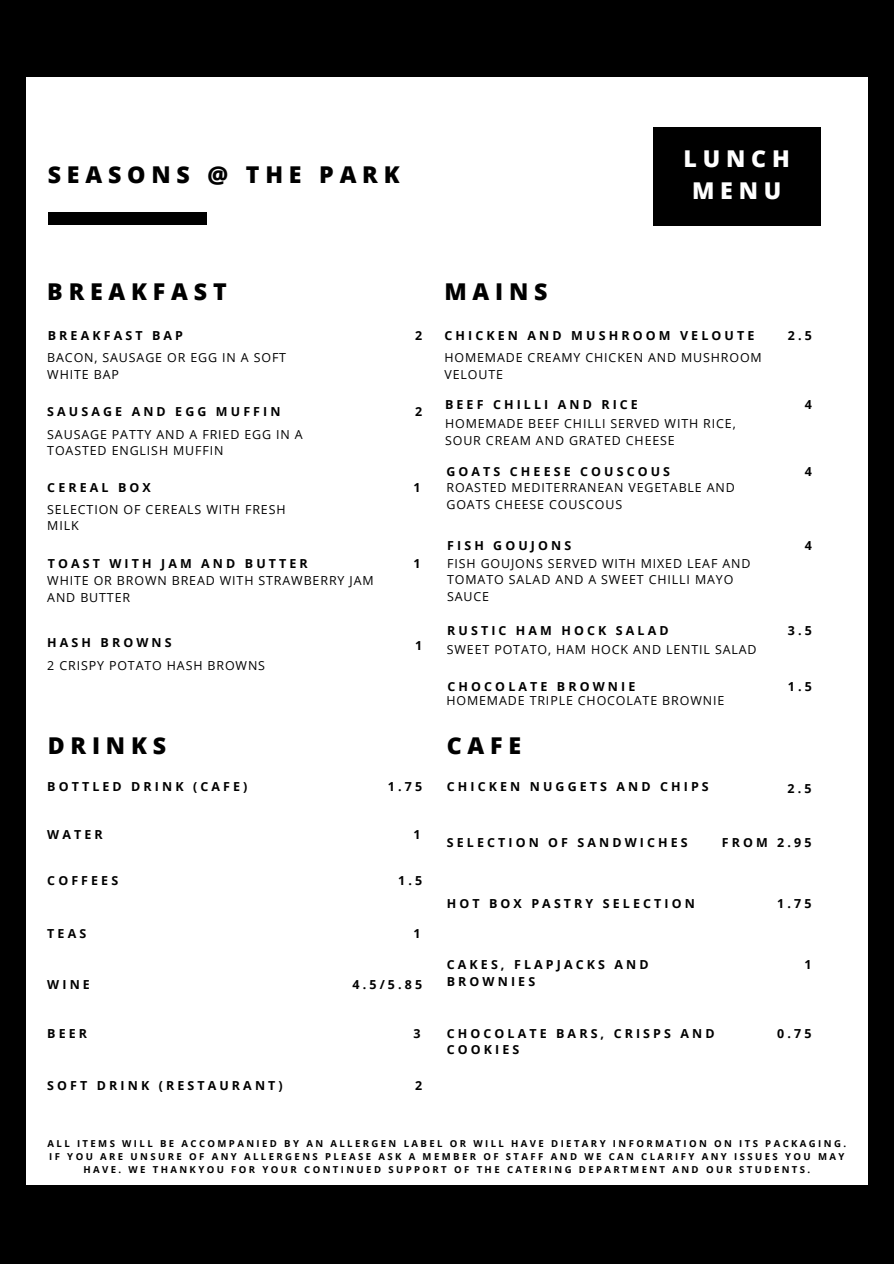
<style>
.page{position:relative;width:894px;height:1264px;background:#fff}
.page>*{position:absolute;margin:0;border:0;box-sizing:border-box;transform-origin:0 0}
.t1{font:800 23.1px "Open Sans";letter-spacing:.25em;color:#000}
.t2{font:800 23.1px/31.8px "Open Sans";letter-spacing:.25em;color:#fff;text-align:center}
.t3{font:12.45px/16.6px "Open Sans";letter-spacing:.07em;color:#000}
.t4{font:700 12.45px/16.6px "Open Sans";letter-spacing:.25em;color:#000}
.t5{font:700 9.6px/13.2px "Open Sans";letter-spacing:.25em;color:#000;text-align:center}
</style>
<div class="page">
<div style="left:0;top:0;width:893px;height:1263px;background:#000"></div>
<div style="left:26px;top:77px;width:841px;height:1107px;background:#fff"></div>
<div style="left:652px;top:127px;width:168px;height:98px;background:#000"></div>
<div style="left:48px;top:213px;width:159px;height:12px;background:#000"></div>
<p class="t1" style="left:48px;top:159px;width:353px">SEASONS @ THE PARK</p>
<p class="t1" style="left:47px;top:275px;width:181px">BREAKFAST</p>
<p class="t1" style="left:444px;top:275px;width:105px">MAINS</p>
<p class="t2" style="left:683px;top:142px;width:108px">LUNCH<br>MENU</p>
<p class="t4" style="left:48px;top:327px;width:137px">BREAKFAST BAP</p>
<p class="t3" style="left:47px;top:349px;width:240px">BACON, SAUSAGE OR EGG IN A SOFT<br>WHITE BAP</p>
<p class="t4" style="left:47px;top:402px;width:235px">SAUSAGE AND EGG MUFFIN</p>
<p class="t3" style="left:47px;top:425px;width:257px">SAUSAGE PATTY AND A FRIED EGG IN A<br>TOASTED ENGLISH MUFFIN</p>
<p class="t4" style="left:47px;top:479px;width:105px">CEREAL BOX</p>
<p class="t3" style="left:47px;top:500px;width:240px">SELECTION OF CEREALS WITH FRESH<br>MILK</p>
<p class="t4" style="left:48px;top:554px;width:261px">TOAST WITH JAM AND BUTTER</p>
<p class="t3" style="left:47px;top:572px;width:328px">WHITE OR BROWN BREAD WITH STRAWBERRY JAM<br>AND BUTTER</p>
<p class="t4" style="left:47px;top:633px;width:126px">HASH BROWNS</p>
<p class="t3" style="left:47px;top:656px;width:219px">2 CRISPY POTATO HASH BROWNS</p>
<p class="t4" style="left:415px;top:327px;width:9px">2</p>
<p class="t4" style="left:415px;top:402px;width:9px">2</p>
<p class="t4" style="left:413px;top:479px;width:9px">1</p>
<p class="t4" style="left:413px;top:554px;width:9px">1</p>
<p class="t4" style="left:415px;top:636px;width:9px">1</p>
<p class="t4" style="left:444px;top:327px;width:311px">CHICKEN AND MUSHROOM VELOUTE</p>
<p class="t3" style="left:444px;top:349px;width:319px">HOMEMADE CREAMY CHICKEN AND MUSHROOM<br>VELOUTE</p>
<p class="t4" style="left:445px;top:395px;width:194px">BEEF CHILLI AND RICE</p>
<p class="t3" style="left:445px;top:415px;width:292px">HOMEMADE BEEF CHILLI SERVED WITH RICE,<br>SOUR CREAM AND GRATED CHEESE</p>
<p class="t4" style="left:446px;top:463px;width:225px">GOATS CHEESE COUSCOUS</p>
<p class="t3" style="left:446px;top:479px;width:290px">ROASTED MEDITERRANEAN VEGETABLE AND<br>GOATS CHEESE COUSCOUS</p>
<p class="t4" style="left:447px;top:537px;width:126px">FISH GOUJONS</p>
<p class="t3" style="left:447px;top:554px;width:305px">FISH GOUJONS SERVED WITH MIXED LEAF AND<br>TOMATO SALAD AND A SWEET CHILLI MAYO<br>SAUCE</p>
<p class="t4" style="left:447px;top:622px;width:223px">RUSTIC HAM HOCK SALAD</p>
<p class="t3" style="left:446px;top:640px;width:311px">SWEET POTATO, HAM HOCK AND LENTIL SALAD</p>
<p class="t4" style="left:447px;top:677px;width:189px">CHOCOLATE BROWNIE</p>
<p class="t3" style="left:446px;top:691px;width:279px">HOMEMADE TRIPLE CHOCOLATE BROWNIE</p>
<p class="t1" style="left:48px;top:729px;width:120px">DRINKS</p>
<p class="t1" style="left:446px;top:729px;width:76px">CAFE</p>
<p class="t4" style="left:787px;top:327px;width:25px">2.5</p>
<p class="t4" style="left:804px;top:395px;width:9px">4</p>
<p class="t4" style="left:804px;top:463px;width:9px">4</p>
<p class="t4" style="left:804px;top:537px;width:9px">4</p>
<p class="t4" style="left:787px;top:622px;width:25px">3.5</p>
<p class="t4" style="left:787px;top:677px;width:25px">1.5</p>
<p class="t4" style="left:47px;top:778px;width:202px">BOTTLED DRINK (CAFE)</p>
<p class="t4" style="left:388px;top:778px;width:36px">1.75</p>
<p class="t4" style="left:47px;top:825px;width:57px">WATER</p>
<p class="t4" style="left:413px;top:825px;width:9px">1</p>
<p class="t4" style="left:47px;top:871px;width:72px">COFFEES</p>
<p class="t4" style="left:398px;top:871px;width:25px">1.5</p>
<p class="t4" style="left:47px;top:924px;width:40px">TEAS</p>
<p class="t4" style="left:413px;top:924px;width:9px">1</p>
<p class="t4" style="left:47px;top:975px;width:44px">WINE</p>
<p class="t4" style="left:47px;top:1024px;width:41px">BEER</p>
<p class="t4" style="left:352px;top:975px;width:71px">4.5/5.85</p>
<p class="t4" style="left:413px;top:1024px;width:9px">3</p>
<p class="t4" style="left:47px;top:1076px;width:237px">SOFT DRINK (RESTAURANT)</p>
<p class="t4" style="left:415px;top:1076px;width:9px">2</p>
<p class="t4" style="left:446px;top:778px;width:263px">CHICKEN NUGGETS AND CHIPS</p>
<p class="t4" style="left:787px;top:779px;width:25px">2.5</p>
<p class="t4" style="left:446px;top:834px;width:242px">SELECTION OF SANDWICHES</p>
<p class="t4" style="left:721px;top:834px;width:91px">FROM 2.95</p>
<p class="t4" style="left:446px;top:895px;width:249px">HOT BOX PASTRY SELECTION</p>
<p class="t4" style="left:777px;top:895px;width:36px">1.75</p>
<p class="t4" style="left:446px;top:956px;width:203px">CAKES, FLAPJACKS AND<br>BROWNIES</p>
<p class="t4" style="left:804px;top:956px;width:9px">1</p>
<p class="t4" style="left:446px;top:1024px;width:269px">CHOCOLATE BARS, CRISPS AND<br>COOKIES</p>
<p class="t4" style="left:777px;top:1024px;width:36px">0.75</p>
<p class="t5" style="left:47px;top:1136px;width:799px">ALL ITEMS WILL BE ACCOMPANIED BY AN ALLERGEN LABEL OR WILL HAVE DIETARY INFORMATION ON ITS PACKAGING.<br>IF YOU ARE UNSURE OF ANY ALLERGENS PLEASE ASK A MEMBER OF STAFF AND WE CAN CLARIFY ANY ISSUES YOU MAY<br>HAVE. WE THANKYOU FOR YOUR CONTINUED SUPPORT OF THE CATERING DEPARTMENT AND OUR STUDENTS.</p>
</div>
